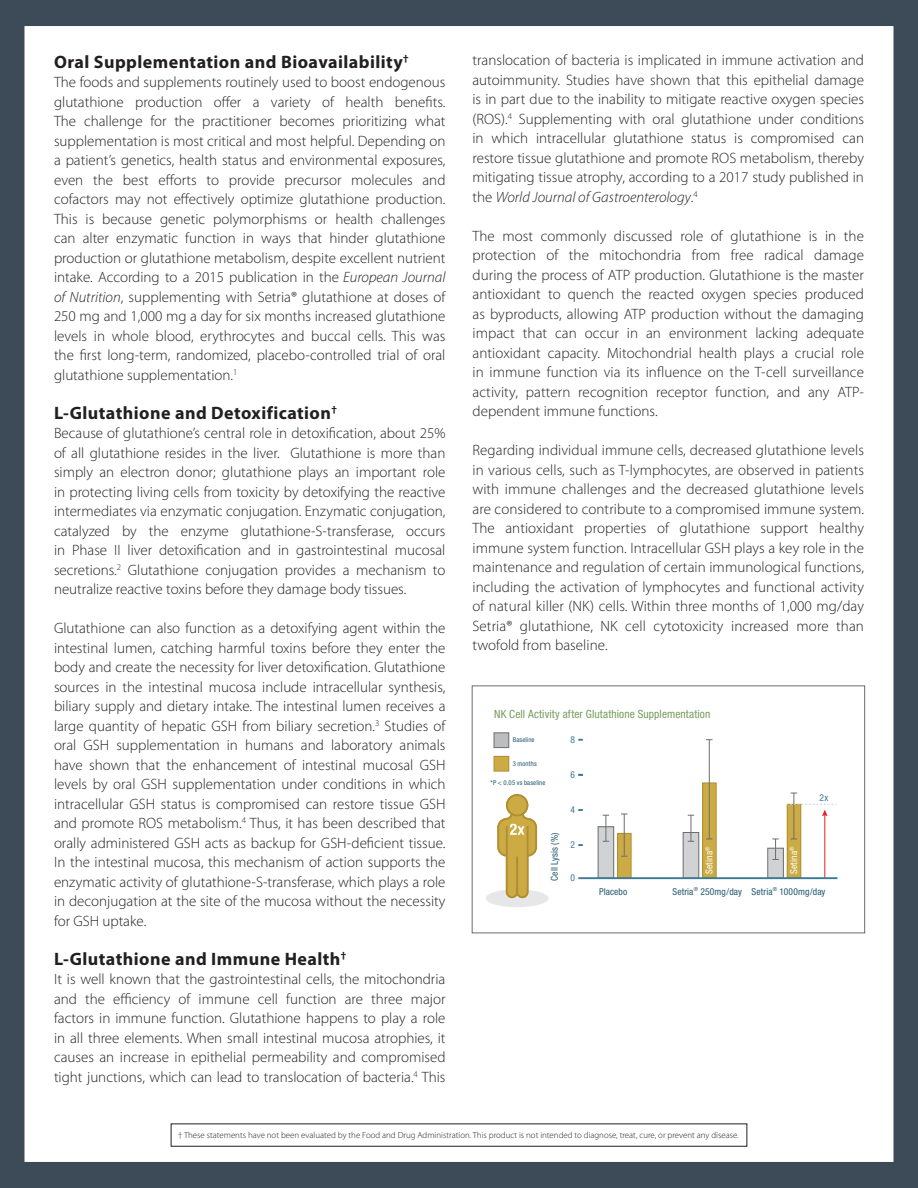
<style>
.page{position:relative;width:918px;height:1188px;background:#3d4a57}
.page>*{position:absolute;margin:0;border:0;box-sizing:border-box;transform-origin:0 0}
.Indent_2{font:700 18px "Myriad Pro";letter-spacing:.025em;color:#231f20}
.Indent_2-2{font:300 15px/19.5px "Myriad Pro";color:#231f20;text-align:justify}
.t1{font:condensed 11.4px "Helvetica Neue";letter-spacing:.01em;color:#779d5e}
.t2{font:condensed 9.6px "Helvetica Neue";letter-spacing:.01em;color:#255a6e}
.t3{font:condensed 9.6px "Helvetica Neue";letter-spacing:.015em;color:#fff}
.t4{font:condensed 9.6px "Helvetica Neue";color:#3c7b93}
.t5{font:300 8.85px "Myriad Pro";color:#231f20}
.t6{font:condensed 6.75px "Helvetica Neue LT Pro";letter-spacing:.02em;color:#255a6e}
.t7{font:condensed 6.75px "Helvetica Neue";letter-spacing:.02em;color:#255a6e}
.s1{font-style:italic}
</style>
<div class="page">
<div style="left:23px;top:24px;width:872px;height:1140px;background:#fff;border:2px solid #3d4a57"></div>
<div style="left:171px;top:1124px;width:576px;height:23px;border:1px solid #231f20"></div>
<div style="left:494px;top:733px;width:15px;height:15px;background:#bcbdc0"></div>
<div style="left:494px;top:732px;width:15px;height:16px;border:1px solid #6c6d70"></div>
<div style="left:494px;top:756px;width:15px;height:15px;background:#ccab45"></div>
<div style="left:494px;top:756px;width:15px;height:15px;border:1px solid #af8e34"></div>
<div style="left:486px;top:889px;width:63px;height:18px;background:#e6e7e9;border-radius:50%"></div>
<svg style="left:496px;top:794px;width:42px;height:105px"></svg>
<hr style="left:824px;top:814px;width:1px;height:64px;background:#ee1d23">
<div style="left:598px;top:827px;width:16px;height:51px;background:#d1d2d4"></div>
<div style="left:598px;top:826px;width:16px;height:53px;border:1px solid #6c6d70"></div>
<div style="left:618px;top:833px;width:13px;height:45px;background:#ccab45"></div>
<div style="left:617px;top:833px;width:15px;height:45px;border:1px solid #af8e34"></div>
<svg style="left:603px;top:815px;width:6px;height:27px"></svg>
<hr style="left:624px;top:814px;width:1px;height:42px;background:#6c6d70">
<div style="left:683px;top:832px;width:16px;height:46px;background:#d1d2d4"></div>
<div style="left:683px;top:832px;width:16px;height:47px;border:1px solid #6c6d70"></div>
<div style="left:703px;top:783px;width:13px;height:95px;background:#ccab45"></div>
<div style="left:702px;top:782px;width:15px;height:96px;border:1px solid #af8e34"></div>
<svg style="left:688px;top:815px;width:6px;height:27px"></svg>
<hr style="left:709px;top:740px;width:1px;height:99px;background:#6c6d70">
<div style="left:768px;top:848px;width:15px;height:30px;background:#d1d2d4"></div>
<div style="left:767px;top:848px;width:17px;height:31px;border:1px solid #6c6d70"></div>
<div style="left:787px;top:804px;width:14px;height:74px;background:#ccab45"></div>
<div style="left:787px;top:804px;width:14px;height:74px;border:1px solid #af8e34"></div>
<svg style="left:772px;top:838px;width:7px;height:22px"></svg>
<hr style="left:793px;top:793px;width:1px;height:46px;background:#6c6d70">
<hr style="left:578px;top:877px;width:259px;height:2px;background:#3c7b93">
<svg style="left:787px;top:804px;width:49px;height:12px"></svg>
<div style="left:472px;top:686px;width:393px;height:247px;border:1px solid #6c6d70"></div>
<p class="Indent_2" style="left:54px;top:50px;width:356px">Oral Supplementation and Bioavailability<sup>†</sup></p>
<p class="Indent_2-2" style="left:54px;top:72px;width:393px">The foods and supplements routinely used to boost endogenous glutathione production offer a variety of health benefits.<br>The challenge for the practitioner becomes prioritizing what supplementation is most critical and most helpful. Depending on a patient’s genetics, health status and environmental exposures, even the best efforts to provide precursor molecules and cofactors may not effectively optimize glutathione production.<br>This is because genetic polymorphisms or health challenges can alter enzymatic function in ways that hinder glutathione production or glutathione metabolism, despite excellent nutrient intake. According to a 2015 publication in the <span class="s1">European Journal of Nutrition</span>, supplementing with Setria® glutathione at doses of 250 mg and 1,000 mg a day for six months increased glutathione levels in whole blood, erythrocytes and buccal cells. This was the first long-term, randomized, placebo-controlled trial of oral glutathione supplementation.<sup>1</sup></p>
<p class="Indent_2" style="left:54px;top:401px;width:284px">L-Glutathione and Detoxification<sup>†</sup></p>
<p class="Indent_2-2" style="left:54px;top:423px;width:393px">Because of glutathione’s central role in detoxification, about 25% of all glutathione resides in the liver. Glutathione is more than simply an electron donor; glutathione plays an important role in protecting living cells from toxicity by detoxifying the reactive intermediates via enzymatic conjugation. Enzymatic conjugation, catalyzed by the enzyme glutathione-S-transferase, occurs in Phase II liver detoxification and in gastrointestinal mucosal secretions.<sup>2</sup> Glutathione conjugation provides a mechanism to neutralize reactive toxins before they damage body tissues.</p>
<p class="Indent_2-2" style="left:54px;top:618px;width:393px">Glutathione can also function as a detoxifying agent within the intestinal lumen, catching harmful toxins before they enter the body and create the necessity for liver detoxification. Glutathione sources in the intestinal mucosa include intracellular synthesis, biliary supply and dietary intake. The intestinal lumen receives a large quantity of hepatic GSH from biliary secretion.<sup>3</sup> Studies of oral GSH supplementation in humans and laboratory animals have shown that the enhancement of intestinal mucosal GSH levels by oral GSH supplementation under conditions in which intracellular GSH status is compromised can restore tissue GSH and promote ROS metabolism.<sup>4</sup> Thus, it has been described that orally administered GSH acts as backup for GSH-deficient tissue.<br>In the intestinal mucosa, this mechanism of action supports the enzymatic activity of glutathione-S-transferase, which plays a role in deconjugation at the site of the mucosa without the necessity for GSH uptake.</p>
<p class="Indent_2" style="left:54px;top:947px;width:294px">L-Glutathione and Immune Health<sup>†</sup></p>
<p class="Indent_2-2" style="left:54px;top:969px;width:393px">It is well known that the gastrointestinal cells, the mitochondria and the efficiency of immune cell function are three major factors in immune function. Glutathione happens to play a role in all three elements. When small intestinal mucosa atrophies, it causes an increase in epithelial permeability and compromised tight junctions, which can lead to translocation of bacteria.<sup>4</sup> This</p>
<p class="Indent_2-2" style="left:472px;top:50px;width:393px">translocation of bacteria is implicated in immune activation and autoimmunity. Studies have shown that this epithelial damage is in part due to the inability to mitigate reactive oxygen species (ROS).<sup>4</sup> Supplementing with oral glutathione under conditions in which intracellular glutathione status is compromised can restore tissue glutathione and promote ROS metabolism, thereby mitigating tissue atrophy, according to a 2017 study published in the <span class="s1">World Journal of Gastroenterology</span>.<sup>4</sup></p>
<p class="Indent_2-2" style="left:472px;top:226px;width:393px">The most commonly discussed role of glutathione is in the protection of the mitochondria from free radical damage during the process of ATP production. Glutathione is the master antioxidant to quench the reacted oxygen species produced as byproducts, allowing ATP production without the damaging impact that can occur in an environment lacking adequate antioxidant capacity. Mitochondrial health plays a crucial role in immune function via its influence on the T-cell surveillance activity, pattern recognition receptor function, and any ATP&shy;dependent immune functions.</p>
<p class="Indent_2-2" style="left:472px;top:440px;width:393px">Regarding individual immune cells, decreased glutathione levels in various cells, such as T-lymphocytes, are observed in patients with immune challenges and the decreased glutathione levels are considered to contribute to a compromised immune system.<br>The antioxidant properties of glutathione support healthy immune system function. Intracellular GSH plays a key role in the maintenance and regulation of certain immunological functions, including the activation of lymphocytes and functional activity of natural killer (NK) cells. Within three months of 1,000 mg/day Setria® glutathione, NK cell cytotoxicity increased more than twofold from baseline.</p>
<p class="t1" style="left:494px;top:708px;width:218px">NK Cell Activity after Glutathione Supplementation</p>
<p class="t7" style="left:513px;top:736px;width:23px">Baseline</p>
<p class="t7" style="left:513px;top:760px;width:25px">3 months</p>
<p class="t6" style="left:491px;top:779px;width:56px">*P &lt; 0.05 vs baseline</p>
<p class="t4" style="left:571px;top:734px;width:6px">8</p>
<p class="t4" style="left:571px;top:769px;width:6px">6</p>
<p class="t2" style="left:549px;top:881px;width:50px;rotate:-90deg">Cell Lysis (%)</p>
<p class="t4" style="left:571px;top:804px;width:6px">4</p>
<p class="t4" style="left:571px;top:839px;width:6px">2</p>
<p class="t4" style="left:571px;top:872px;width:6px">0</p>
<p class="t3" style="left:704px;top:874px;width:29px;rotate:-90deg">Setina<sup>®</sup></p>
<p class="t3" style="left:788px;top:874px;width:29px;rotate:-90deg">Setina<sup>®</sup></p>
<p class="t4" style="left:820px;top:792px;width:10px">2x</p>
<p class="t2" style="left:599px;top:886px;width:30px">Placebo</p>
<p class="t2" style="left:672px;top:886px;width:155px">Setria<sup>®</sup> 250mg/day Setria<sup>®</sup> 1000mg/day</p>
<p class="t5" style="left:178px;top:1130px;width:562px">† These statements have not been evaluated by the Food and Drug Administration. This product is not intended to diagnose, treat, cure, or prevent any disease.</p>
</div>
